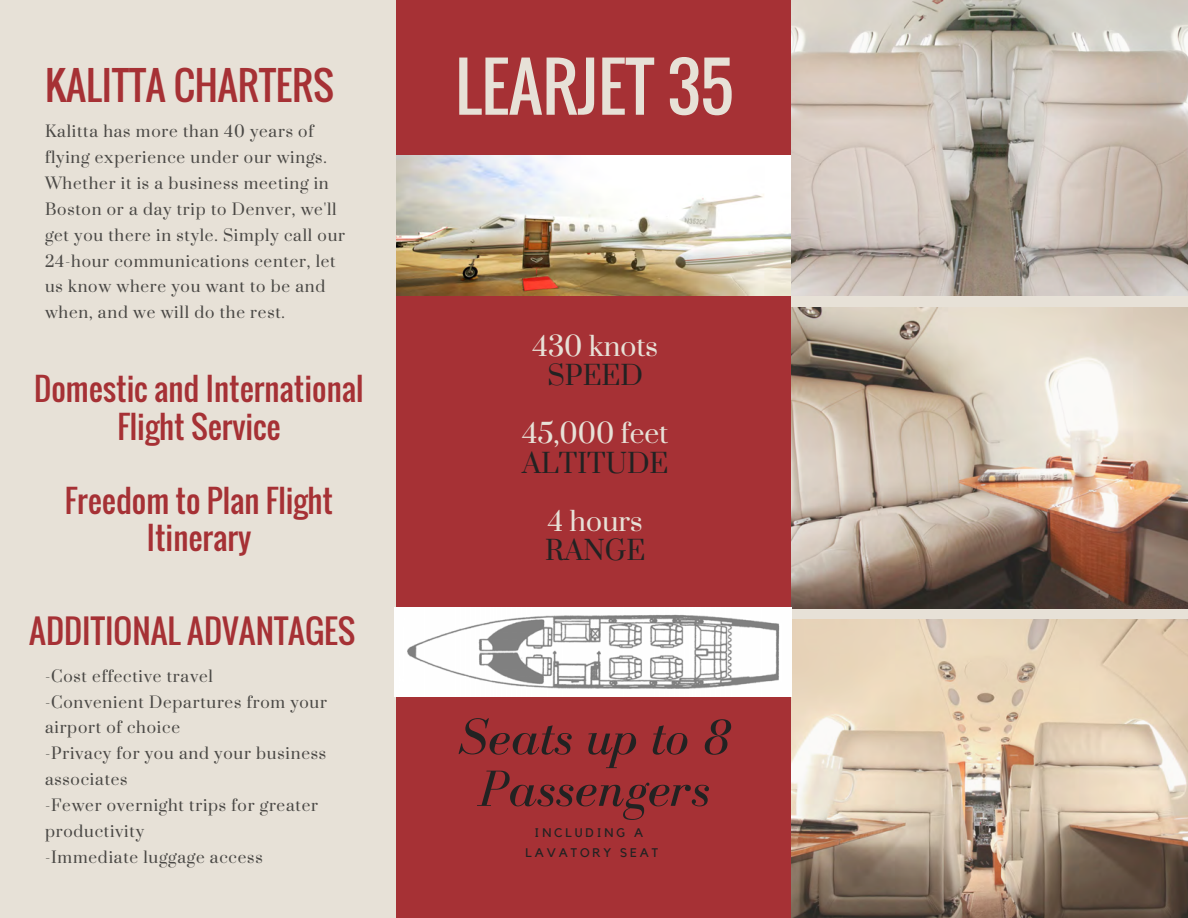
<style>
.page{position:relative;width:1188px;height:918px;background:#e7e1d7}
.page>*{position:absolute;margin:0;border:0;box-sizing:border-box;transform-origin:0 0}
.t1{font:65.4px "Oswald";color:#e7e1d7}
.t2{font:italic 52.35px/51.8px "Bodoni FLF";color:#222;text-align:center}
.t3{font:38.85px "Oswald";color:#a63135}
.t4{font:32.7px "Oswald";color:#a63135}
.t5{font:31.2px/37.2px "Oswald";color:#a63135;text-align:center}
.t6{font:26.4px/29.2px "Prata";color:#e7e1d7}
.t7{font:15.6px/25.8px "Prata";letter-spacing:.05em;color:#4a4845}
.t8{font:12.45px/20.2px "Kollektif";letter-spacing:.23em;color:#222;text-align:center}
.s1{color:#222}
</style>
<div class="page">
<img style="left:791px;top:0;width:397px;height:296px">
<img style="left:791px;top:307px;width:397px;height:302px">
<img style="left:791px;top:620px;width:397px;height:298px">
<div style="left:396px;top:0;width:395px;height:918px;background:#a63135"></div>
<img style="left:395px;top:608px;width:397px;height:88px">
<img style="left:396px;top:155px;width:395px;height:141px">
<p class="t3" style="left:45px;top:55px;width:291px">KALITTA CHARTERS</p>
<p class="t7" style="left:45px;top:119px;width:302px">Kalitta has more than 40 years of flying experience under our wings.<br>Whether it is a business meeting in Boston or a day trip to Denver, we'll get you there in style. Simply call our 24-hour communications center, let us know where you want to be and when, and we will do the rest.</p>
<p class="t5" style="left:34px;top:370px;width:331px">Domestic and International<br>Flight Service</p>
<p class="t5" style="left:65px;top:481px;width:270px">Freedom to Plan Flight<br>Itinerary</p>
<p class="t4" style="left:29px;top:606px;width:328px">ADDITIONAL ADVANTAGES</p>
<p class="t7" style="left:45px;top:663px;width:284px">-Cost effective travel<br>-Convenient Departures from your airport of choice<br>-Privacy for you and your business associates<br>-Fewer overnight trips for greater productivity<br>-Immediate luggage access</p>
<p class="t1" style="left:455px;top:37px;width:280px">LEARJET 35</p>
<p class="t6" style="left:533px;top:332px;width:127px;text-align:center">430 knots<br><span class="s1">SPEED</span></p>
<p class="t6" style="left:522px;top:420px;width:148px">45,000 feet<br><span class="s1">ALTITUDE</span></p>
<p class="t6" style="left:545px;top:507px;width:102px">4 hours<br><span class="s1">RANGE</span></p>
<p class="t2" style="left:458px;top:711px;width:273px">Seats up to 8<br>Passengers</p>
<p class="t8" style="left:526px;top:823px;width:134px">INCLUDING A<br>LAVATORY SEAT</p>
</div>
